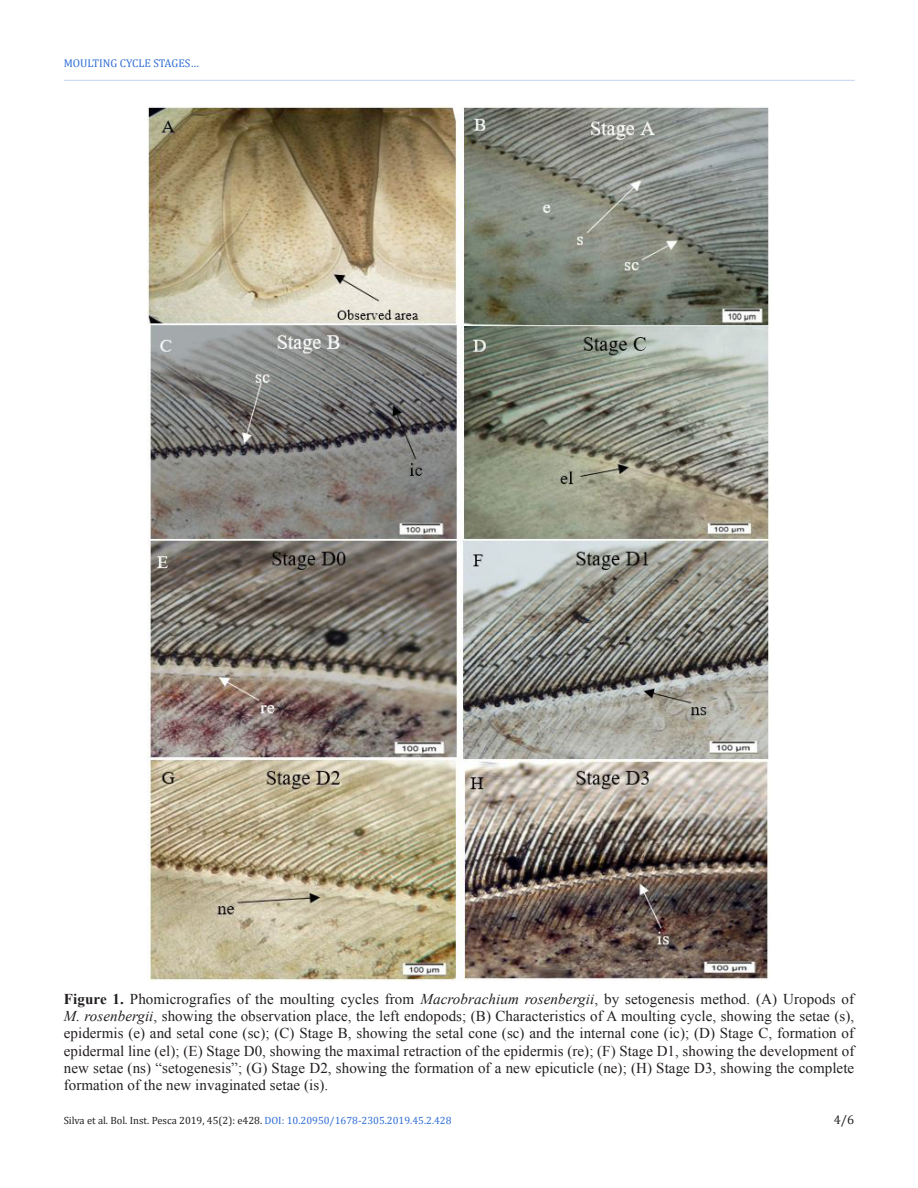
<style>
.page{position:relative;width:918px;height:1188px;background:#fff}
.page>*{position:absolute;margin:0;border:0;box-sizing:border-box;transform-origin:0 0}
.FigureCaption{font:15px/17.2px "Times New Roman";letter-spacing:.005em;color:#231f20;text-align:justify}
.t1{font:12.75px "Cambria";color:#231f20}
.t2{font:11.25px "Cambria";color:#2f6ed5}
.t3{font:10.5px "Cambria";color:#231f20}
.s1{font-weight:700}
.s2{font-style:italic}
.s3{color:#2f6ed5}
</style>
<div class="page">
<hr style="left:64px;top:80px;width:791px;height:1px;background:#c1d3f3">
<img style="left:147px;top:106px;width:622px;height:875px">
<p class="t2" style="left:64px;top:57px;width:137px">MOULTING CYCLE STAGES…</p>
<p class="FigureCaption" style="left:64px;top:990px;width:792px"><span class="s1">Figure 1.</span> Phomicrografies of the moulting cycles from <span class="s2">Macrobrachium rosenbergii</span>, by setogenesis method. (A) Uropods of <span class="s2">M. rosenbergii</span>, showing the observation place, the left endopods; (B) Characteristics of A moulting cycle, showing the setae (s), epidermis (e) and setal cone (sc); (C) Stage B, showing the setal cone (sc) and the internal cone (ic); (D) Stage C, formation of epidermal line (el); (E) Stage D0, showing the maximal retraction of the epidermis (re); (F) Stage D1, showing the development of new setae (ns) “setogenesis”; (G) Stage D2, showing the formation of a new epicuticle (ne); (H) Stage D3, showing the complete formation of the new invaginated setae (is).</p>
<p class="t3" style="left:64px;top:1114px;width:389px">Silva et al. Bol. Inst. Pesca 2019, 45(2): e428. <span class="s3">DOI: 10.20950/1678-2305.2019.45.2.428</span></p>
<p class="t1" style="left:834px;top:1112px;width:22px">4/6</p>
</div>
